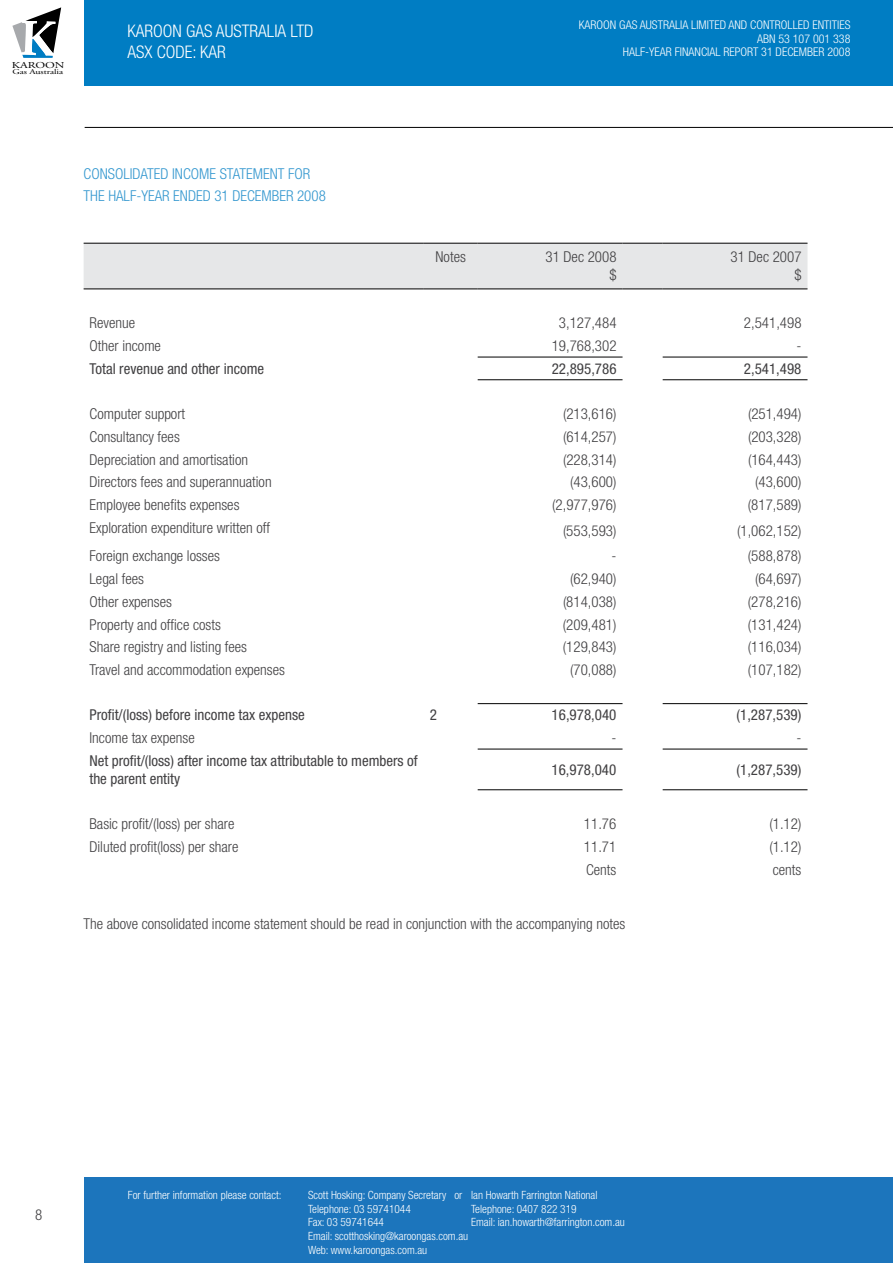
<style>
.page{position:relative;width:893px;height:1263px;background:#fff}
.page>*{position:absolute;margin:0;border:0;box-sizing:border-box;transform-origin:0 0}
.t1{font:300 condensed 17.4px/20.9px "Helvetica Neue";color:#fff}
.t2{font:300 condensed 15px/18px "Helvetica Neue LT Std";color:#414042;text-align:right}
.t3{font:condensed 15px/18px "Helvetica Neue LT Std";color:#414042}
.t4{font:300 condensed 15px/21.6px "Helvetica Neue LT Std";color:#3397cf}
.t5{font:300 condensed 12px/13.5px "Helvetica Neue LT Std";color:#fff;text-align:right}
.t6{font:300 condensed 11.4px/13.6px "Helvetica Neue";color:#fff}
.t7{font:9px "Adobe Garamond Pro";color:#000;scale:1.36 1}
.t8{font:7.35px "Adobe Garamond Pro";color:#000;scale:1.36 1}
</style>
<div class="page">
<div style="left:85px;top:0;width:808px;height:85px;background:#007dc3"></div>
<div style="left:85px;top:1178px;width:808px;height:85px;background:#1c75bc"></div>
<hr style="left:85px;top:127px;width:808px;height:1px;background:#000">
<svg style="left:12px;top:7px;width:49px;height:51px"></svg>
<div style="left:84px;top:244px;width:723px;height:45px;background:#e6e7e8"></div>
<hr style="left:478px;top:357px;width:144px;height:1px;background:#000">
<hr style="left:478px;top:379px;width:144px;height:1px;background:#000">
<hr style="left:84px;top:243px;width:340px;height:1px;background:#000">
<hr style="left:424px;top:243px;width:54px;height:1px;background:#000">
<hr style="left:478px;top:243px;width:144px;height:1px;background:#000">
<hr style="left:622px;top:243px;width:41px;height:1px;background:#000">
<hr style="left:663px;top:243px;width:144px;height:1px;background:#000">
<hr style="left:84px;top:289px;width:340px;height:1px;background:#000">
<hr style="left:424px;top:289px;width:54px;height:1px;background:#000">
<hr style="left:478px;top:289px;width:144px;height:1px;background:#000">
<hr style="left:622px;top:289px;width:41px;height:1px;background:#000">
<hr style="left:663px;top:289px;width:144px;height:1px;background:#000">
<hr style="left:663px;top:357px;width:144px;height:1px;background:#000">
<hr style="left:663px;top:379px;width:144px;height:1px;background:#000">
<hr style="left:478px;top:703px;width:144px;height:1px;background:#000">
<hr style="left:663px;top:703px;width:144px;height:1px;background:#000">
<hr style="left:478px;top:749px;width:144px;height:1px;background:#000">
<hr style="left:663px;top:749px;width:144px;height:1px;background:#000">
<hr style="left:478px;top:789px;width:144px;height:1px;background:#000">
<hr style="left:663px;top:789px;width:144px;height:1px;background:#000">
<p class="t7" style="left:12px;top:60px;width:40px">KAROON</p>
<p class="t8" style="left:12px;top:67px;width:39px">Gas Australia</p>
<p class="t1" style="left:127px;top:21px;width:188px">KAROON GAS AUSTRALIA LTD<br>ASX CODE: KAR</p>
<p class="t5" style="left:579px;top:18px;width:273px">KAROON GAS AUSTRALIA LIMITED AND CONTROLLED ENTITIES<br>ABN 53 107 001 338<br>HALF-YEAR FINANCIAL REPORT 31 DECEMBER 2008</p>
<p class="t4" style="left:84px;top:163px;width:244px">CONSOLIDATED INCOME STATEMENT FOR<br>THE HALF-YEAR ENDED 31 DECEMBER 2008</p>
<p class="t2" style="left:436px;top:248px;width:32px">Notes</p>
<p class="t2" style="left:546px;top:248px;width:72px">31 Dec 2008 $</p>
<p class="t2" style="left:731px;top:248px;width:72px">31 Dec 2007 $</p>
<p class="t2" style="left:90px;top:314px;width:47px">Revenue</p>
<p class="t2" style="left:559px;top:314px;width:59px">3,127,484</p>
<p class="t2" style="left:744px;top:314px;width:59px">2,541,498</p>
<p class="t2" style="left:90px;top:337px;width:73px">Other income</p>
<p class="t2" style="left:552px;top:337px;width:66px">19,768,302</p>
<p class="t2" style="left:796px;top:337px;width:6px">-</p>
<p class="t3" style="left:90px;top:359px;width:176px">Total revenue and other income</p>
<p class="t3" style="left:552px;top:359px;width:66px">22,895,786</p>
<p class="t3" style="left:744px;top:359px;width:59px">2,541,498</p>
<p class="t2" style="left:90px;top:405px;width:97px">Computer support</p>
<p class="t2" style="left:563px;top:405px;width:55px">(213,616)</p>
<p class="t2" style="left:748px;top:405px;width:55px">(251,494)</p>
<p class="t2" style="left:90px;top:427px;width:92px">Consultancy fees</p>
<p class="t2" style="left:563px;top:427px;width:55px">(614,257)</p>
<p class="t2" style="left:748px;top:427px;width:55px">(203,328)</p>
<p class="t2" style="left:90px;top:450px;width:160px">Depreciation and amortisation</p>
<p class="t2" style="left:563px;top:450px;width:55px">(228,314)</p>
<p class="t2" style="left:748px;top:450px;width:55px">(164,443)</p>
<p class="t2" style="left:90px;top:473px;width:184px">Directors fees and superannuation</p>
<p class="t2" style="left:570px;top:473px;width:48px">(43,600)</p>
<p class="t2" style="left:755px;top:473px;width:48px">(43,600)</p>
<p class="t2" style="left:90px;top:496px;width:151px">Employee benefits expenses</p>
<p class="t2" style="left:552px;top:496px;width:66px">(2,977,976)</p>
<p class="t2" style="left:748px;top:496px;width:55px">(817,589)</p>
<p class="t2" style="left:90px;top:518px;width:182px">Exploration expenditure written off</p>
<p class="t2" style="left:563px;top:521px;width:55px">(553,593)</p>
<p class="t2" style="left:737px;top:521px;width:66px">(1,062,152)</p>
<p class="t2" style="left:90px;top:547px;width:132px">Foreign exchange losses</p>
<p class="t2" style="left:611px;top:547px;width:6px">-</p>
<p class="t2" style="left:748px;top:547px;width:55px">(588,878)</p>
<p class="t2" style="left:90px;top:570px;width:56px">Legal fees</p>
<p class="t2" style="left:570px;top:570px;width:48px">(62,940)</p>
<p class="t2" style="left:755px;top:570px;width:48px">(64,697)</p>
<p class="t2" style="left:90px;top:592px;width:84px">Other expenses</p>
<p class="t2" style="left:563px;top:592px;width:55px">(814,038)</p>
<p class="t2" style="left:748px;top:592px;width:55px">(278,216)</p>
<p class="t2" style="left:90px;top:615px;width:133px">Property and office costs</p>
<p class="t2" style="left:563px;top:615px;width:55px">(209,481)</p>
<p class="t2" style="left:748px;top:615px;width:55px">(131,424)</p>
<p class="t2" style="left:90px;top:638px;width:159px">Share registry and listing fees</p>
<p class="t2" style="left:563px;top:638px;width:55px">(129,843)</p>
<p class="t2" style="left:748px;top:638px;width:55px">(116,034)</p>
<p class="t2" style="left:90px;top:660px;width:197px">Travel and accommodation expenses</p>
<p class="t2" style="left:570px;top:660px;width:48px">(70,088)</p>
<p class="t2" style="left:748px;top:660px;width:55px">(107,182)</p>
<p class="t3" style="left:90px;top:706px;width:217px">Profit/(loss) before income tax expense</p>
<p class="t3" style="left:430px;top:706px;width:9px">2</p>
<p class="t3" style="left:552px;top:706px;width:66px">16,978,040</p>
<p class="t3" style="left:736px;top:706px;width:66px">(1,287,539)</p>
<p class="t2" style="left:89px;top:729px;width:107px">Income tax expense</p>
<p class="t2" style="left:611px;top:729px;width:6px">-</p>
<p class="t2" style="left:796px;top:729px;width:6px">-</p>
<p class="t3" style="left:89px;top:751px;width:330px">Net profit/(loss) after income tax attributable to members of the parent entity</p>
<p class="t3" style="left:552px;top:760px;width:66px">16,978,040</p>
<p class="t3" style="left:736px;top:760px;width:66px">(1,287,539)</p>
<p class="t2" style="left:89px;top:815px;width:146px">Basic profit/(loss) per share</p>
<p class="t2" style="left:584px;top:815px;width:34px">11.76</p>
<p class="t2" style="left:769px;top:815px;width:33px">(1.12)</p>
<p class="t2" style="left:89px;top:837px;width:151px">Diluted profit(loss) per share</p>
<p class="t2" style="left:584px;top:837px;width:34px">11.71</p>
<p class="t2" style="left:769px;top:837px;width:33px">(1.12)</p>
<p class="t2" style="left:586px;top:860px;width:32px">Cents</p>
<p class="t2" style="left:773px;top:860px;width:30px">cents</p>
<p class="t2" style="left:83px;top:914px;width:543px">The above consolidated income statement should be read in conjunction with the accompanying notes</p>
<p class="t2" style="left:35px;top:1206px;width:9px">8</p>
<p class="t6" style="left:128px;top:1188px;width:155px">For further information please contact:</p>
<p class="t6" style="left:308px;top:1188px;width:291px">Scott Hosking: Company Secretary or Ian Howarth Farrington National<br>Telephone: 03 59741044</p>
<p class="t6" style="left:471px;top:1202px;width:107px">Telephone: 0407 822 319</p>
<p class="t6" style="left:308px;top:1215px;width:77px">Fax: 03 59741644</p>
<p class="t6" style="left:471px;top:1215px;width:155px">Email: ian.howarth@farrington.com.au</p>
<p class="t6" style="left:308px;top:1229px;width:162px">Email: scotthosking@karoongas.com.au<br>Web: www.karoongas.com.au</p>
</div>
